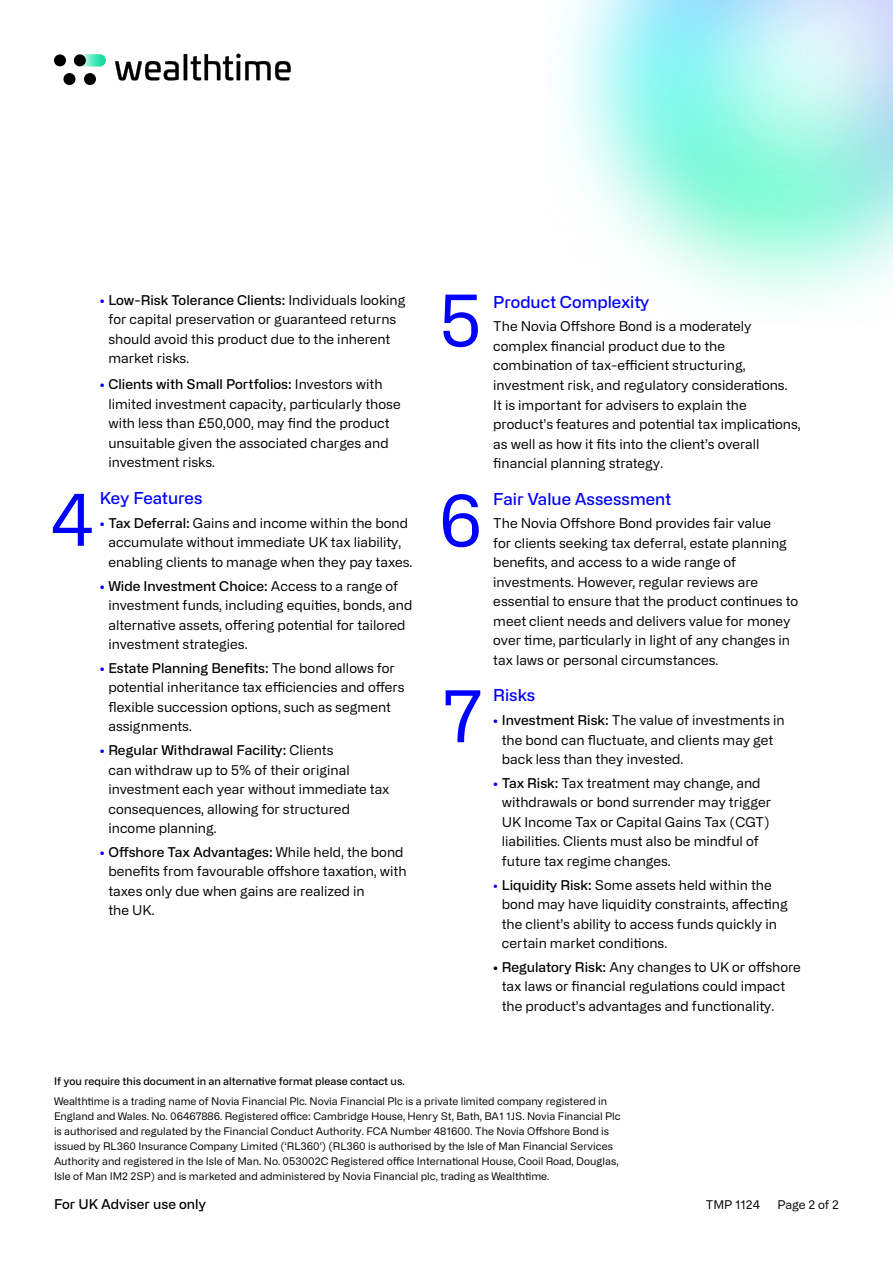
<style>
.page{position:relative;width:893px;height:1263px;background:#fff}
.page>*{position:absolute;margin:0;border:0;box-sizing:border-box;transform-origin:0 0}
.t1{font:72px "Alliance No.2";color:#00f}
.t2{font:500 16.5px "Alliance No.2";color:#00f}
.t3{font:13.5px/19.5px "Alliance No.2";color:#000}
.t4{font:500 13.5px "Alliance No.2";color:#000}
.t5{font:12px "Alliance No.2";color:#000}
.t6{font:10.5px/15px "Alliance No.2";color:#000}
.t7{font:500 10.5px "Alliance No.2";color:#000}
.s1{font-weight:500;color:#00f}
.s2{font-weight:500}
.s3{color:#00f}
</style>
<div class="page">
<svg style="left:74px;top:54px;width:32px;height:12px"></svg>
<div style="left:54px;top:54px;width:12px;height:12px;background:#000;border-radius:50%"></div>
<div style="left:63px;top:73px;width:12px;height:12px;background:#000;border-radius:50%"></div>
<div style="left:84px;top:73px;width:12px;height:12px;background:#000;border-radius:50%"></div>
<svg style="left:115px;top:61px;width:64px;height:19px"></svg>
<hr style="left:184px;top:54px;width:3px;height:26px;background:#000">
<svg style="left:191px;top:54px;width:100px;height:26px"></svg>
<div style="left:74px;top:54px;width:12px;height:12px;background:#000;border-radius:50%"></div>
<p class="t1" style="left:50px;top:475px;width:45px">4</p>
<p class="t3" style="left:108px;top:290px;width:299px;text-indent:-9px"><span class="s1">•</span> <span class="s2">Low-Risk Tolerance Clients:</span> Individuals looking for capital preservation or guaranteed returns should avoid this product due to the inherent market risks.</p>
<p class="t3" style="left:108px;top:375px;width:294px;text-indent:-9px"><span class="s1">•</span> <span class="s2">Clients with Small Portfolios:</span> Investors with limited investment capacity, particularly those with less than £50,000, may find the product unsuitable given the associated charges and investment risks.</p>
<p class="t2" style="left:100px;top:488px;width:104px">Key Features</p>
<p class="t3" style="left:108px;top:513px;width:306px;text-indent:-9px"><span class="s1">•</span> <span class="s2">Tax Deferral:</span> Gains and income within the bond accumulate without immediate UK tax liability, enabling clients to manage when they pay taxes.</p>
<p class="t3" style="left:108px;top:576px;width:305px;text-indent:-9px"><span class="s1">•</span> <span class="s2">Wide Investment Choice:</span> Access to a range of investment funds, including equities, bonds, and alternative assets, offering potential for tailored investment strategies.</p>
<p class="t3" style="left:108px;top:658px;width:298px;text-indent:-9px"><span class="s1">•</span> <span class="s2">Estate Planning Benefits:</span> The bond allows for potential inheritance tax efficiencies and offers flexible succession options, such as segment assignments.</p>
<p class="t3" style="left:108px;top:740px;width:283px;text-indent:-9px"><span class="s1">•</span> <span class="s2">Regular Withdrawal Facility:</span> Clients<br>can withdraw up to 5% of their original investment each year without immediate tax consequences, allowing for structured income planning.</p>
<p class="t3" style="left:108px;top:842px;width:300px;text-indent:-9px"><span class="s1">•</span> <span class="s2">Offshore Tax Advantages:</span> While held, the bond benefits from favourable offshore taxation, with taxes only due when gains are realized in<br>the UK.</p>
<p class="t1" style="left:439px;top:276px;width:45px">5</p>
<p class="t1" style="left:439px;top:476px;width:45px">6</p>
<p class="t1" style="left:443px;top:671px;width:41px">7</p>
<p class="t2" style="left:493px;top:291px;width:158px">Product Complexity</p>
<p class="t3" style="left:493px;top:317px;width:309px">The Novia Offshore Bond is a moderately complex financial product due to the combination of tax-efficient structuring, investment risk, and regulatory considerations.<br>It is important for advisers to explain the product’s features and potential tax implications, as well as how it fits into the client’s overall financial planning strategy.</p>
<p class="t2" style="left:493px;top:488px;width:179px">Fair Value Assessment</p>
<p class="t3" style="left:493px;top:514px;width:306px">The Novia Offshore Bond provides fair value<br>for clients seeking tax deferral, estate planning benefits, and access to a wide range of investments. However, regular reviews are essential to ensure that the product continues to meet client needs and delivers value for money over time, particularly in light of any changes in tax laws or personal circumstances.</p>
<p class="t2" style="left:493px;top:685px;width:43px">Risks</p>
<p class="t3" style="left:502px;top:710px;width:284px;text-indent:-9px"><span class="s1">•</span> <span class="s2">Investment Risk:</span> The value of investments in the bond can fluctuate, and clients may get back less than they invested.</p>
<p class="t3" style="left:502px;top:773px;width:271px;text-indent:-9px"><span class="s1">•</span> <span class="s2">Tax Risk:</span> Tax treatment may change, and withdrawals or bond surrender may trigger UK Income Tax or Capital Gains Tax (CGT) liabilities. Clients must also be mindful of future tax regime changes.</p>
<p class="t3" style="left:502px;top:875px;width:288px;text-indent:-9px"><span class="s3">•</span> <span class="s2">Liquidity Risk:</span> Some assets held within the bond may have liquidity constraints, affecting the client’s ability to access funds quickly in certain market conditions.</p>
<p class="t3" style="left:502px;top:957px;width:301px;text-indent:-9px"><span class="s2">• Regulatory Risk:</span> Any changes to UK or offshore tax laws or financial regulations could impact the product’s advantages and functionality.</p>
<p class="t7" style="left:54px;top:1075px;width:352px">If you require this document in an alternative format please contact us.</p>
<p class="t6" style="left:54px;top:1093px;width:568px">Wealthtime is a trading name of Novia Financial Plc. Novia Financial Plc is a private limited company registered in England and Wales. No. 06467886. Registered office: Cambridge House, Henry St, Bath, BA1 1JS. Novia Financial Plc is authorised and regulated by the Financial Conduct Authority. FCA Number 481600. The Novia Offshore Bond is issued by RL360 Insurance Company Limited (‘RL360’) (RL360 is authorised by the Isle of Man Financial Services Authority and registered in the Isle of Man. No. 053002C Registered office International House, Cooil Road, Douglas, Isle of Man IM2 2SP) and is marketed and administered by Novia Financial plc, trading as Wealthtime.</p>
<p class="t4" style="left:54px;top:1195px;width:154px">For UK Adviser use only</p>
<p class="t5" style="left:706px;top:1197px;width:56px">TMP 1124</p>
<p class="t5" style="left:778px;top:1197px;width:63px">Page 2 of 2</p>
</div>
